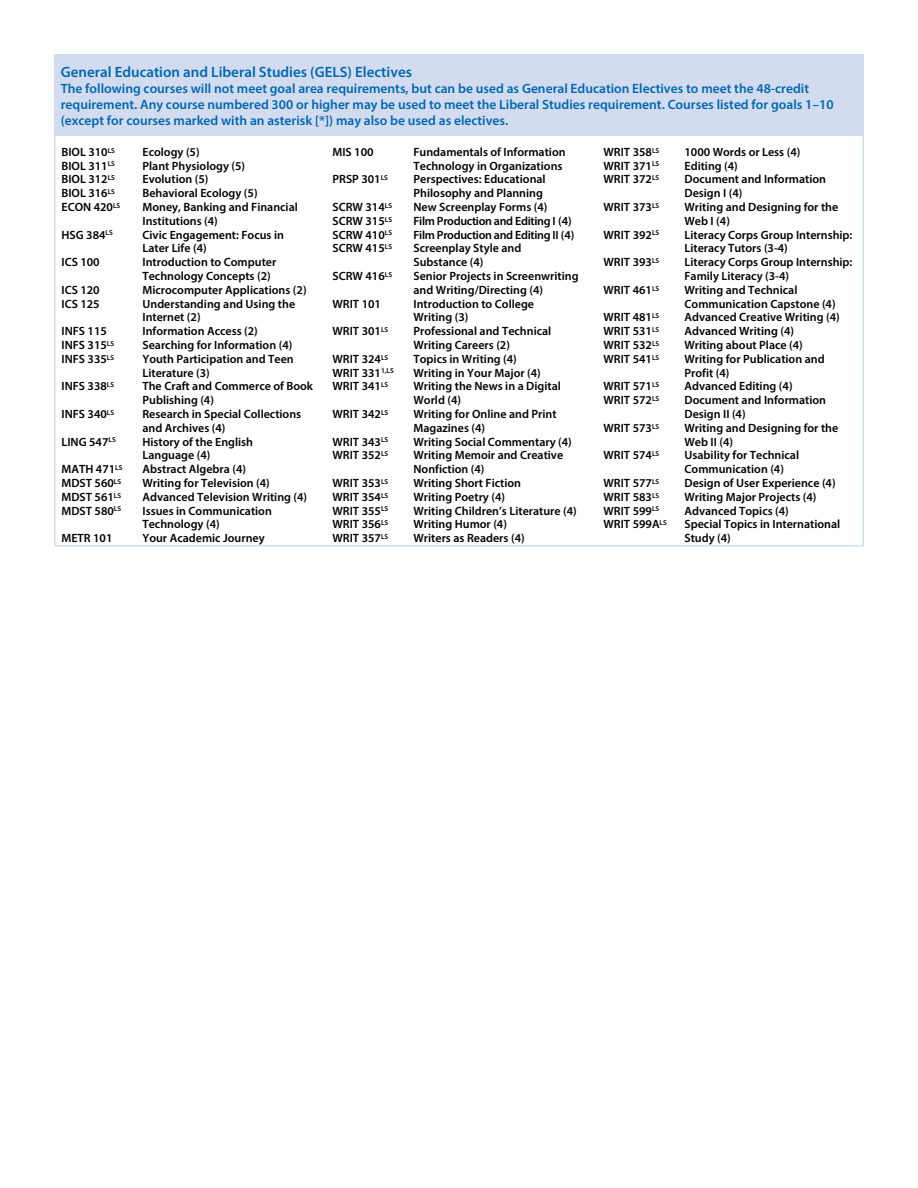
<style>
.page{position:relative;width:918px;height:1188px;background:#fff}
.page>*{position:absolute;margin:0;border:0;box-sizing:border-box;transform-origin:0 0}
.t1{font:600 15px "Myriad Pro";color:#0067b1}
.t2{font:600 13.5px/16.2px "Myriad Pro";color:#0067b1}
.t3{font:600 12px/13.8px "Myriad Pro";color:#000}
.t4{font:600 12px "Myriad Pro";letter-spacing:-.025em;color:#000}
</style>
<div class="page">
<div style="left:54px;top:55px;width:810px;height:81px;background:#d3dcef"></div>
<p class="t1" style="left:61px;top:62px;width:353px">General Education and Liberal Studies (GELS) Electives</p>
<p class="t2" style="left:61px;top:80px;width:774px">The following courses will not meet goal area requirements, but can be used as General Education Electives to meet the 48-credit requirement. Any course numbered 300 or higher may be used to meet the Liberal Studies requirement. Courses listed for goals 1–10 (except for courses marked with an asterisk [*]) may also be used as electives.</p>
<p class="t3" style="left:62px;top:145px;width:55px">BIOL 310<sup>LS</sup></p>
<p class="t3" style="left:143px;top:145px;width:59px">Ecology (5)</p>
<p class="t3" style="left:62px;top:158px;width:55px">BIOL 311<sup>LS</sup></p>
<p class="t3" style="left:143px;top:158px;width:104px">Plant Physiology (5)</p>
<p class="t3" style="left:62px;top:172px;width:55px">BIOL 312<sup>LS</sup></p>
<p class="t3" style="left:143px;top:172px;width:68px">Evolution (5)</p>
<p class="t3" style="left:62px;top:186px;width:55px">BIOL 316<sup>LS</sup></p>
<p class="t3" style="left:143px;top:186px;width:117px">Behavioral Ecology (5)</p>
<p class="t3" style="left:62px;top:200px;width:60px">ECON 420<sup>LS</sup></p>
<p class="t3" style="left:143px;top:200px;width:157px">Money, Banking and Financial<br>Institutions (4)</p>
<p class="t3" style="left:62px;top:227px;width:53px">HSG 384<sup>LS</sup></p>
<p class="t3" style="left:143px;top:227px;width:143px">Civic Engagement: Focus in<br>Later Life (4)</p>
<p class="t3" style="left:62px;top:255px;width:40px">ICS 100</p>
<p class="t3" style="left:143px;top:255px;width:135px">Introduction to Computer<br>Technology Concepts (2)</p>
<p class="t3" style="left:62px;top:283px;width:40px">ICS 120</p>
<p class="t3" style="left:143px;top:283px;width:166px">Microcomputer Applications (2)</p>
<p class="t3" style="left:62px;top:296px;width:40px">ICS 125</p>
<p class="t3" style="left:143px;top:296px;width:154px">Understanding and Using the<br>Internet (2)</p>
<p class="t3" style="left:62px;top:324px;width:47px">INFS 115</p>
<p class="t3" style="left:143px;top:324px;width:117px">Information Access (2)</p>
<p class="t3" style="left:62px;top:338px;width:54px">INFS 315<sup>LS</sup></p>
<p class="t3" style="left:143px;top:338px;width:151px">Searching for Information (4)</p>
<p class="t3" style="left:62px;top:352px;width:54px">INFS 335<sup>LS</sup></p>
<p class="t3" style="left:143px;top:352px;width:153px">Youth Participation and Teen<br>Literature (3)</p>
<p class="t3" style="left:62px;top:379px;width:54px">INFS 338<sup>LS</sup></p>
<p class="t3" style="left:143px;top:379px;width:172px">The Craft and Commerce of Book<br>Publishing (4)</p>
<p class="t3" style="left:62px;top:407px;width:54px">INFS 340<sup>LS</sup></p>
<p class="t3" style="left:143px;top:407px;width:160px">Research in Special Collections and Archives (4)</p>
<p class="t3" style="left:62px;top:434px;width:56px">LING 547<sup>LS</sup></p>
<p class="t3" style="left:143px;top:434px;width:112px">History of the English<br>Language (4)</p>
<p class="t3" style="left:62px;top:462px;width:62px">MATH 471<sup>LS</sup></p>
<p class="t3" style="left:143px;top:462px;width:105px">Abstract Algebra (4)</p>
<p class="t3" style="left:62px;top:476px;width:61px">MDST 560<sup>LS</sup></p>
<p class="t3" style="left:143px;top:476px;width:129px">Writing for Television (4)</p>
<p class="t3" style="left:62px;top:490px;width:61px">MDST 561<sup>LS</sup></p>
<p class="t3" style="left:143px;top:490px;width:166px">Advanced Television Writing (4)</p>
<p class="t3" style="left:62px;top:503px;width:61px">MDST 580<sup>LS</sup></p>
<p class="t3" style="left:143px;top:503px;width:131px">Issues in Communication<br>Technology (4)</p>
<p class="t3" style="left:62px;top:531px;width:53px">METR 101</p>
<p class="t3" style="left:143px;top:531px;width:124px">Your Academic Journey</p>
<p class="t3" style="left:333px;top:145px;width:43px">MIS 100</p>
<p class="t3" style="left:414px;top:145px;width:154px">Fundamentals of Information<br>Technology in Organizations</p>
<p class="t3" style="left:333px;top:172px;width:57px">PRSP 301<sup>LS</sup></p>
<p class="t3" style="left:414px;top:172px;width:134px">Perspectives: Educational<br>Philosophy and Planning</p>
<p class="t3" style="left:333px;top:200px;width:61px">SCRW 314<sup>LS</sup></p>
<p class="t3" style="left:414px;top:200px;width:136px">New Screenplay Forms (4)</p>
<p class="t3" style="left:333px;top:214px;width:61px">SCRW 315<sup>LS</sup></p>
<p class="t4" style="left:414px;top:213px;width:160px">Film Production and Editing I (4)</p>
<p class="t3" style="left:333px;top:227px;width:61px">SCRW 410<sup>LS</sup></p>
<p class="t4" style="left:414px;top:227px;width:162px">Film Production and Editing II (4)</p>
<p class="t3" style="left:333px;top:241px;width:61px">SCRW 415<sup>LS</sup></p>
<p class="t3" style="left:414px;top:241px;width:109px">Screenplay Style and<br>Substance (4)</p>
<p class="t3" style="left:333px;top:269px;width:61px">SCRW 416<sup>LS</sup></p>
<p class="t3" style="left:414px;top:269px;width:167px">Senior Projects in Screenwriting and Writing/Directing (4)</p>
<p class="t3" style="left:333px;top:296px;width:50px">WRIT 101</p>
<p class="t3" style="left:414px;top:296px;width:122px">Introduction to College<br>Writing (3)</p>
<p class="t3" style="left:333px;top:324px;width:57px">WRIT 301<sup>LS</sup></p>
<p class="t3" style="left:414px;top:324px;width:139px">Professional and Technical<br>Writing Careers (2)</p>
<p class="t3" style="left:333px;top:352px;width:57px">WRIT 324<sup>LS</sup></p>
<p class="t3" style="left:414px;top:352px;width:105px">Topics in Writing (4)</p>
<p class="t3" style="left:333px;top:365px;width:63px">WRIT 331<sup>1,LS</sup></p>
<p class="t3" style="left:414px;top:365px;width:129px">Writing in Your Major (4)</p>
<p class="t3" style="left:333px;top:379px;width:57px">WRIT 341<sup>LS</sup></p>
<p class="t3" style="left:414px;top:379px;width:149px">Writing the News in a Digital<br>World (4)</p>
<p class="t3" style="left:333px;top:407px;width:57px">WRIT 342<sup>LS</sup></p>
<p class="t3" style="left:414px;top:407px;width:145px">Writing for Online and Print<br>Magazines (4)</p>
<p class="t3" style="left:333px;top:434px;width:57px">WRIT 343<sup>LS</sup></p>
<p class="t3" style="left:414px;top:434px;width:160px">Writing Social Commentary (4)</p>
<p class="t3" style="left:333px;top:448px;width:57px">WRIT 352<sup>LS</sup></p>
<p class="t3" style="left:414px;top:448px;width:151px">Writing Memoir and Creative<br>Nonfiction (4)</p>
<p class="t3" style="left:333px;top:476px;width:57px">WRIT 353<sup>LS</sup></p>
<p class="t3" style="left:414px;top:476px;width:109px">Writing Short Fiction</p>
<p class="t3" style="left:333px;top:490px;width:57px">WRIT 354<sup>LS</sup></p>
<p class="t3" style="left:414px;top:490px;width:93px">Writing Poetry (4)</p>
<p class="t3" style="left:333px;top:503px;width:57px">WRIT 355<sup>LS</sup></p>
<p class="t3" style="left:414px;top:503px;width:165px">Writing Children’s Literature (4)</p>
<p class="t3" style="left:333px;top:517px;width:57px">WRIT 356<sup>LS</sup></p>
<p class="t3" style="left:414px;top:517px;width:95px">Writing Humor (4)</p>
<p class="t3" style="left:333px;top:531px;width:57px">WRIT 357<sup>LS</sup></p>
<p class="t3" style="left:414px;top:531px;width:113px">Writers as Readers (4)</p>
<p class="t3" style="left:604px;top:145px;width:57px">WRIT 358<sup>LS</sup></p>
<p class="t3" style="left:685px;top:145px;width:117px">1000 Words or Less (4)</p>
<p class="t3" style="left:604px;top:158px;width:57px">WRIT 371<sup>LS</sup></p>
<p class="t3" style="left:685px;top:158px;width:55px">Editing (4)</p>
<p class="t3" style="left:604px;top:172px;width:57px">WRIT 372<sup>LS</sup></p>
<p class="t3" style="left:685px;top:172px;width:143px">Document and Information<br>Design I (4)</p>
<p class="t3" style="left:604px;top:200px;width:57px">WRIT 373<sup>LS</sup></p>
<p class="t3" style="left:685px;top:200px;width:155px">Writing and Designing for the<br>Web I (4)</p>
<p class="t3" style="left:604px;top:227px;width:57px">WRIT 392<sup>LS</sup></p>
<p class="t3" style="left:685px;top:227px;width:169px">Literacy Corps Group Internship:<br>Literacy Tutors (3-4)</p>
<p class="t3" style="left:604px;top:255px;width:57px">WRIT 393<sup>LS</sup></p>
<p class="t3" style="left:685px;top:255px;width:169px">Literacy Corps Group Internship:<br>Family Literacy (3-4)</p>
<p class="t3" style="left:604px;top:283px;width:57px">WRIT 461<sup>LS</sup></p>
<p class="t3" style="left:685px;top:283px;width:153px">Writing and Technical<br>Communication Capstone (4)</p>
<p class="t3" style="left:604px;top:310px;width:57px">WRIT 481<sup>LS</sup></p>
<p class="t3" style="left:685px;top:310px;width:157px">Advanced Creative Writing (4)</p>
<p class="t3" style="left:604px;top:324px;width:57px">WRIT 531<sup>LS</sup></p>
<p class="t3" style="left:685px;top:324px;width:111px">Advanced Writing (4)</p>
<p class="t3" style="left:604px;top:338px;width:57px">WRIT 532<sup>LS</sup></p>
<p class="t3" style="left:685px;top:338px;width:120px">Writing about Place (4)</p>
<p class="t3" style="left:604px;top:352px;width:57px">WRIT 541<sup>LS</sup></p>
<p class="t3" style="left:685px;top:352px;width:142px">Writing for Publication and<br>Profit (4)</p>
<p class="t3" style="left:604px;top:379px;width:57px">WRIT 571<sup>LS</sup></p>
<p class="t3" style="left:685px;top:379px;width:110px">Advanced Editing (4)</p>
<p class="t3" style="left:604px;top:393px;width:57px">WRIT 572<sup>LS</sup></p>
<p class="t3" style="left:685px;top:393px;width:143px">Document and Information<br>Design II (4)</p>
<p class="t3" style="left:604px;top:421px;width:57px">WRIT 573<sup>LS</sup></p>
<p class="t3" style="left:685px;top:421px;width:155px">Writing and Designing for the<br>Web II (4)</p>
<p class="t3" style="left:604px;top:448px;width:57px">WRIT 574<sup>LS</sup></p>
<p class="t3" style="left:685px;top:448px;width:116px">Usability for Technical<br>Communication (4)</p>
<p class="t3" style="left:604px;top:476px;width:57px">WRIT 577<sup>LS</sup></p>
<p class="t3" style="left:685px;top:476px;width:153px">Design of User Experience (4)</p>
<p class="t3" style="left:604px;top:490px;width:57px">WRIT 583<sup>LS</sup></p>
<p class="t3" style="left:685px;top:490px;width:133px">Writing Major Projects (4)</p>
<p class="t3" style="left:604px;top:503px;width:57px">WRIT 599<sup>LS</sup></p>
<p class="t3" style="left:685px;top:503px;width:106px">Advanced Topics (4)</p>
<p class="t3" style="left:604px;top:517px;width:65px">WRIT 599A<sup>LS</sup></p>
<p class="t3" style="left:685px;top:517px;width:157px">Special Topics in International<br>Study (4)</p>
</div>
